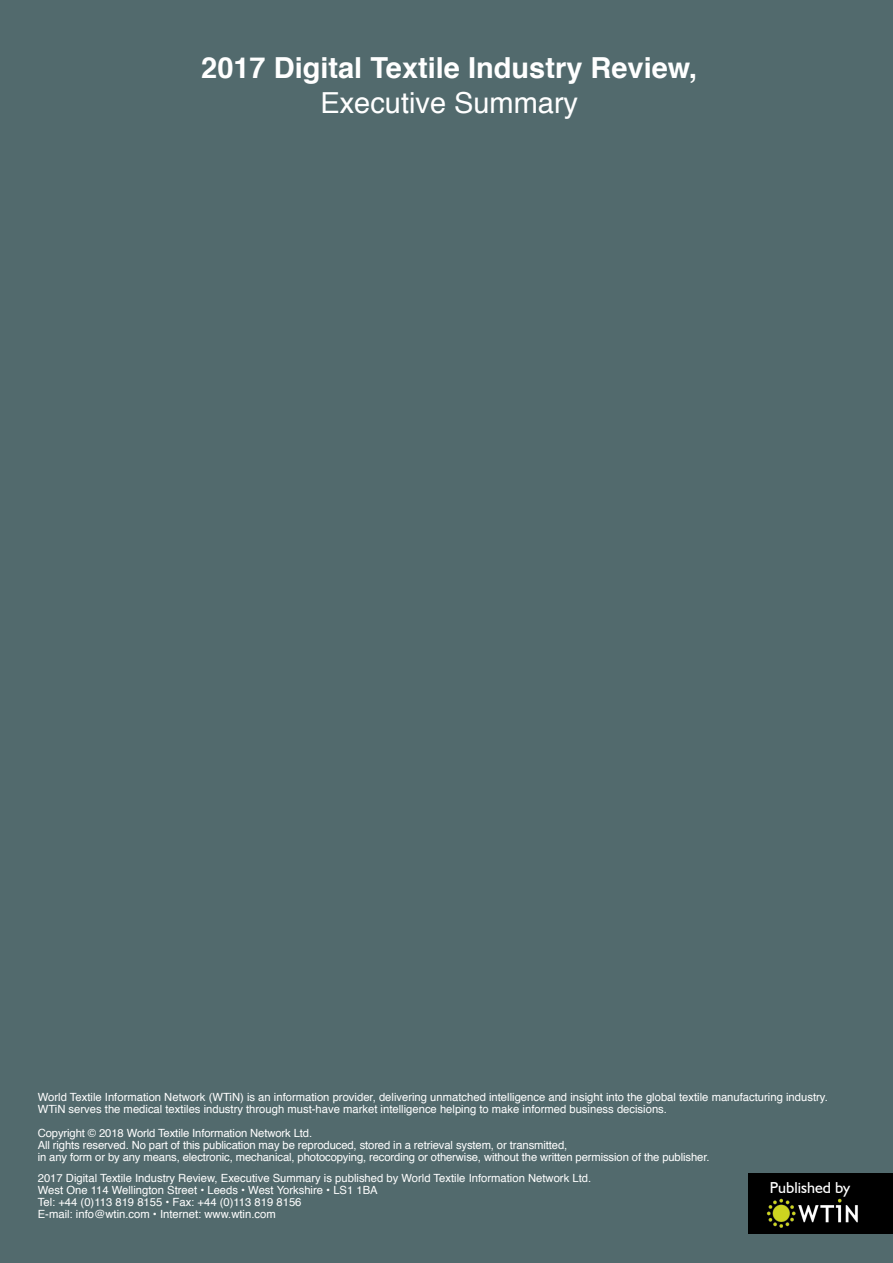
<style>
.page{position:relative;width:893px;height:1263px;background:#526a6d}
.page>*{position:absolute;margin:0;border:0;box-sizing:border-box;transform-origin:0 0}
.t1{font:700 28.95px/34.8px "Helvetica";color:#fff;text-align:center}
.t2{font:15.9px "Humanist 521 BT";color:#fff}
.t3{font:11.25px/12px "Helvetica";color:#fff}
.s1{font-weight:400}
</style>
<div class="page">
<div style="left:748px;top:1173px;width:145px;height:60px;background:#000"></div>
<img style="left:766px;top:1198px;width:92px;height:30px">
<p class="t1" style="left:201px;top:51px;width:498px">2017 Digital Textile Industry Review,<br><span class="s1">Executive Summary</span></p>
<p class="t3" style="left:38px;top:1091px;width:791px">World Textile Information Network (WTiN) is an information provider, delivering unmatched intelligence and insight into the global textile manufacturing industry.<br>WTiN serves the medical textiles industry through must-have market intelligence helping to make informed business decisions.</p>
<p class="t3" style="left:38px;top:1127px;width:673px">Copyright © 2018 World Textile Information Network Ltd.<br>All rights reserved. No part of this publication may be reproduced, stored in a retrieval system, or transmitted,<br>in any form or by any means, electronic, mechanical, photocopying, recording or otherwise, without the written permission of the publisher.</p>
<p class="t3" style="left:38px;top:1172px;width:555px">2017 Digital Textile Industry Review, Executive Summary is published by World Textile Information Network Ltd.</p>
<p class="t3" style="left:38px;top:1184px;width:341px">West One 114 Wellington Street • Leeds • West Yorkshire • LS1 1BA</p>
<p class="t3" style="left:38px;top:1196px;width:265px">Tel: +44 (0)113 819 8155 • Fax: +44 (0)113 819 8156</p>
<p class="t3" style="left:38px;top:1208px;width:239px">E-mail: info@wtin.com • Internet: www.wtin.com</p>
<p class="t2" style="left:770px;top:1178px;width:82px">Published by</p>
</div>
